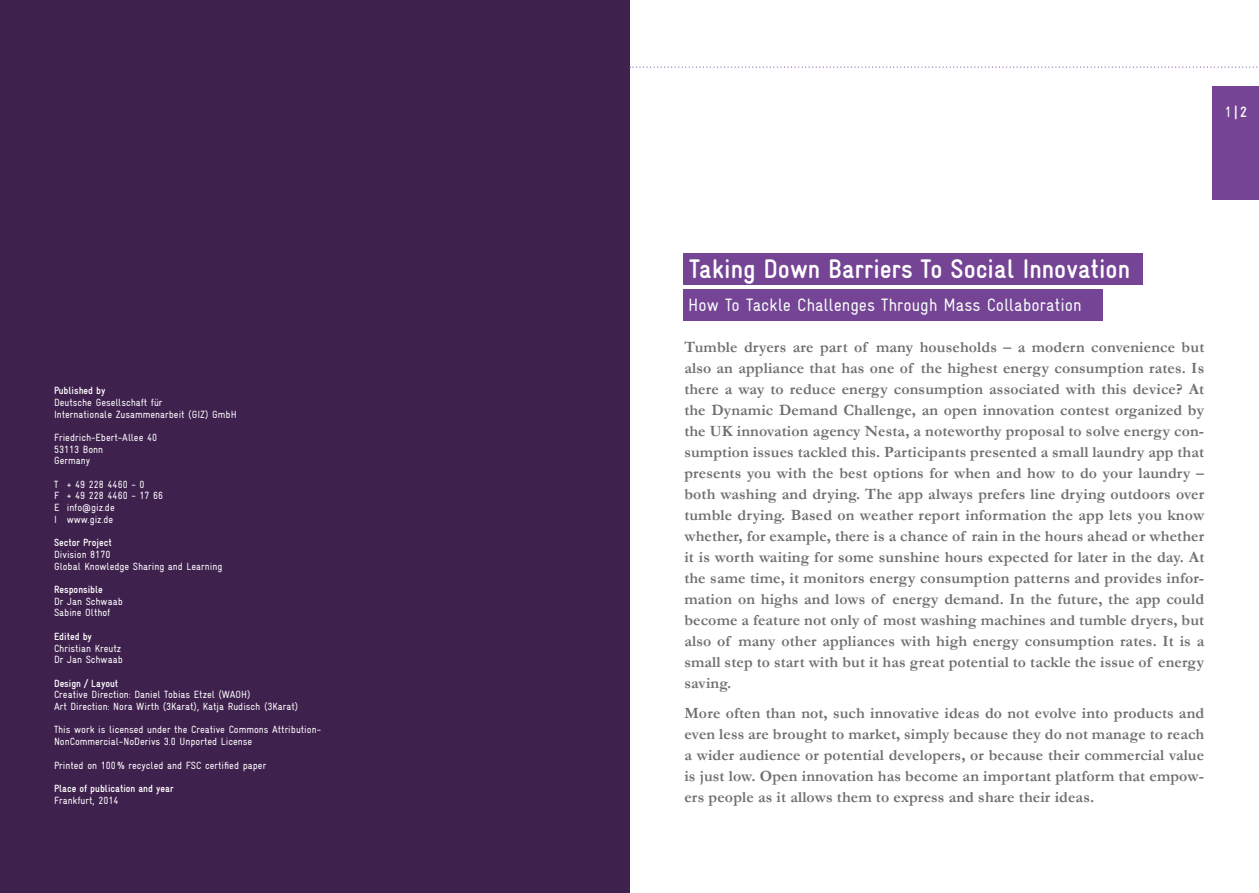
<style>
.page{position:relative;width:1259px;height:893px;background:#fff}
.page>*{position:absolute;margin:0;border:0;box-sizing:border-box;transform-origin:0 0}
.t1{font:700 condensed 27px "Gravur";color:#fff}
.t2{font:condensed 18px "Gravur";color:#f5fbfd}
.t3{font:700 15.75px/21px "Garamond";letter-spacing:.01em;color:#706f6f;text-align:justify}
.t4{font:700 condensed 15px "Gravur";color:#fff}
.t5{font:condensed 10.5px/11.7px "Gravur";color:#fff}
.t6{font:700 condensed 10.5px "Gravur";color:#fff}
.s1{font-weight:400}
</style>
<div class="page">
<div style="left:0;top:0;width:629px;height:893px;background:#3f214e"></div>
<div style="left:683px;top:289px;width:419px;height:31px;background:#754494"></div>
<div style="left:683px;top:254px;width:460px;height:31px;background:#754494"></div>
<div style="left:1212px;top:87px;width:47px;height:113px;background:#754494"></div>
<svg style="left:629px;top:67px;width:629px;height:1px"></svg>
<p class="t6" style="left:54px;top:385px;width:53px">Published by</p>
<p class="t5" style="left:54px;top:396px;width:184px">Deutsche Gesellschaft für<br>Internationale Zusammenarbeit (GIZ) GmbH</p>
<p class="t5" style="left:54px;top:431px;width:105px">Friedrich-Ebert-Allee 40<br>53113 Bonn<br>Germany</p>
<p class="t5" style="left:54px;top:478px;width:111px">T + 49 228 4460 - 0<br>F + 49 228 4460 - 17 66<br>E info@giz.de<br>I www.giz.de</p>
<p class="t6" style="left:54px;top:537px;width:59px">Sector Project</p>
<p class="t5" style="left:54px;top:548px;width:170px">Division 8170<br>Global Knowledge Sharing and Learning</p>
<p class="t6" style="left:54px;top:584px;width:50px">Responsible</p>
<p class="t5" style="left:54px;top:595px;width:70px">Dr Jan Schwaab<br>Sabine Olthof</p>
<p class="t6" style="left:54px;top:630px;width:39px">Edited by</p>
<p class="t5" style="left:54px;top:642px;width:70px">Christian Kreutz<br>Dr Jan Schwaab</p>
<p class="t6" style="left:54px;top:677px;width:66px">Design / Layout</p>
<p class="t5" style="left:54px;top:689px;width:246px">Creative Direction: Daniel Tobias Etzel (WAOH)<br>Art Direction: Nora Wirth (3Karat), Katja Rudisch (3Karat)</p>
<p class="t5" style="left:54px;top:724px;width:269px">This work is licensed under the Creative Commons Attribution-<br>NonCommercial-NoDerivs 3.0 Unported License</p>
<p class="t5" style="left:54px;top:759px;width:214px">Printed on 100% recycled and FSC certified paper</p>
<p class="t6" style="left:54px;top:782px;width:121px">Place of publication and year</p>
<p class="t5" style="left:54px;top:794px;width:66px">Frankfurt, 2014</p>
<p class="t4" style="left:1224px;top:104px;width:24px"><span class="s1">1</span>|2</p>
<h1 class="t1" style="left:689px;top:254px;width:442px">Taking Down Barriers To Social Innovation</h1>
<p class="t2" style="left:688px;top:294px;width:395px">How To Tackle Challenges Through Mass Collaboration</p>
<p class="t3" style="left:684px;top:337px;width:521px">Tumble dryers are part of many households – a modern convenience but also an appliance that has one of the highest energy consumption rates. Is there a way to reduce energy consumption associated with this device? At the Dynamic Demand Challenge, an open innovation contest organized by the UK innovation agency Nesta, a noteworthy proposal to solve energy con&shy;sumption issues tackled this. Participants presented a small laundry app that presents you with the best options for when and how to do your laundry – both washing and drying. The app always prefers line drying outdoors over tumble drying. Based on weather report information the app lets you know whether, for example, there is a chance of rain in the hours ahead or whether it is worth waiting for some sunshine hours expected for later in the day. At the same time, it monitors energy consumption patterns and provides infor&shy;mation on highs and lows of energy demand. In the future, the app could become a feature not only of most washing machines and tumble dryers, but also of many other appliances with high energy consumption rates. It is a small step to start with but it has great potential to tackle the issue of energy saving.</p>
<p class="t3" style="left:684px;top:702px;width:521px">More often than not, such innovative ideas do not evolve into products and even less are brought to market, simply because they do not manage to reach a wider audience or potential developers, or because their commercial value is just low. Open innovation has become an important platform that empow&shy;ers people as it allows them to express and share their ideas.</p>
</div>
